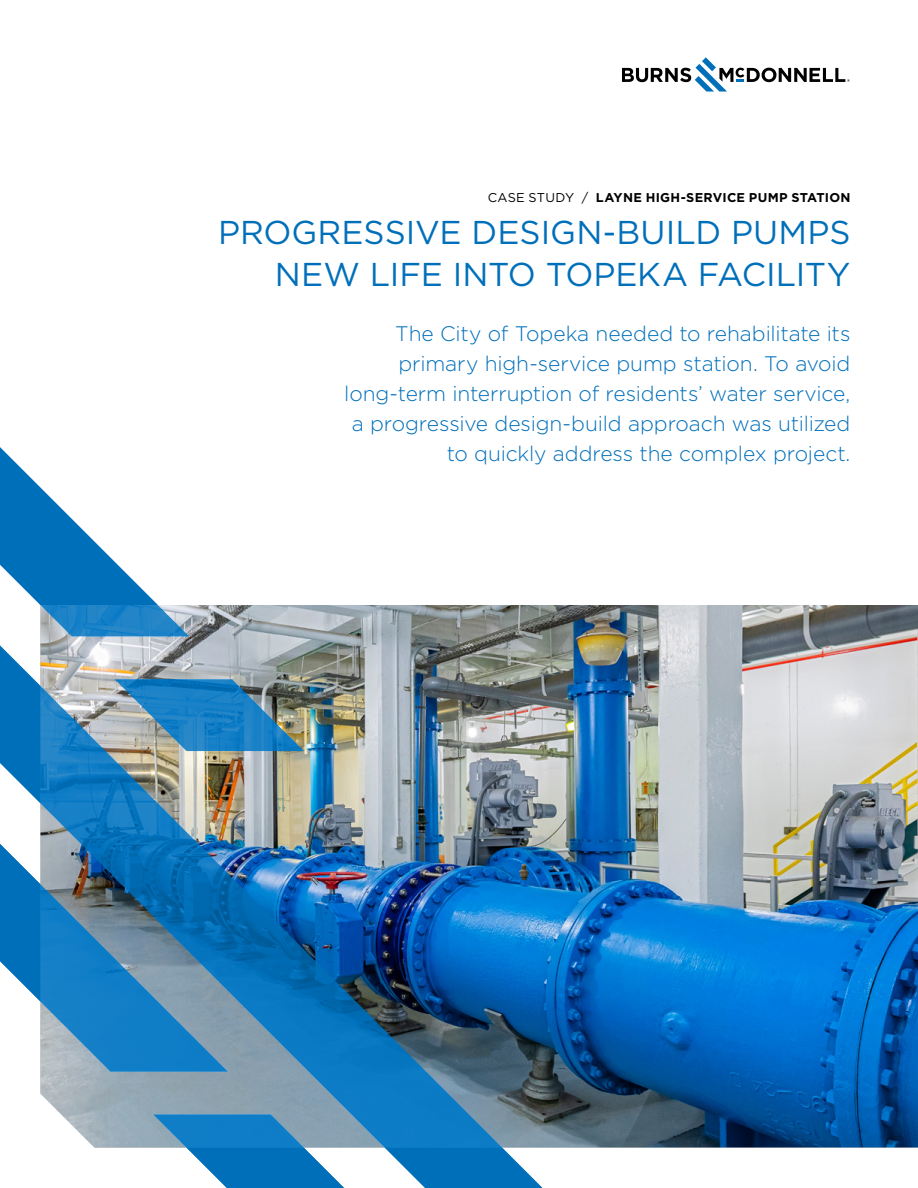
<style>
.page{position:relative;width:918px;height:1188px;background:#fff}
.page>*{position:absolute;margin:0;border:0;box-sizing:border-box;transform-origin:0 0}
.t1{font:33px/42px "Gotham";color:#006fba;text-align:right}
.t2{font:300 21px/30px "Gotham";letter-spacing:-.01em;color:#006fba;text-align:right}
.t3{font:700 12.75px "Gotham";letter-spacing:.02em;color:#000}
.s1{font-weight:400}
</style>
<div class="page">
<img style="left:189px;top:605px;width:729px;height:543px">
<svg style="left:622px;top:57px;width:228px;height:35px"></svg>
<svg style="left:0;top:447px;width:189px;height:185px"></svg>
<img style="left:0;top:632px;width:556px;height:556px">
<svg style="left:0;top:831px;width:228px;height:241px;background:#468bb9"></svg>
<svg style="left:153px;top:1115px;width:205px;height:73px"></svg>
<p class="t3" style="left:488px;top:189px;width:364px"><span class="s1">CASE STUDY /</span> LAYNE HIGH-SERVICE PUMP STATION</p>
<h1 class="t1" style="left:218px;top:210px;width:634px">PROGRESSIVE DESIGN-BUILD PUMPS<br>NEW LIFE INTO TOPEKA FACILITY</h1>
<p class="t2" style="left:344px;top:318px;width:508px">The City of Topeka needed to rehabilitate its primary high-service pump station. To avoid long‑term interruption of residents’ water service, a progressive design-build approach was utilized to quickly address the complex project.</p>
</div>
